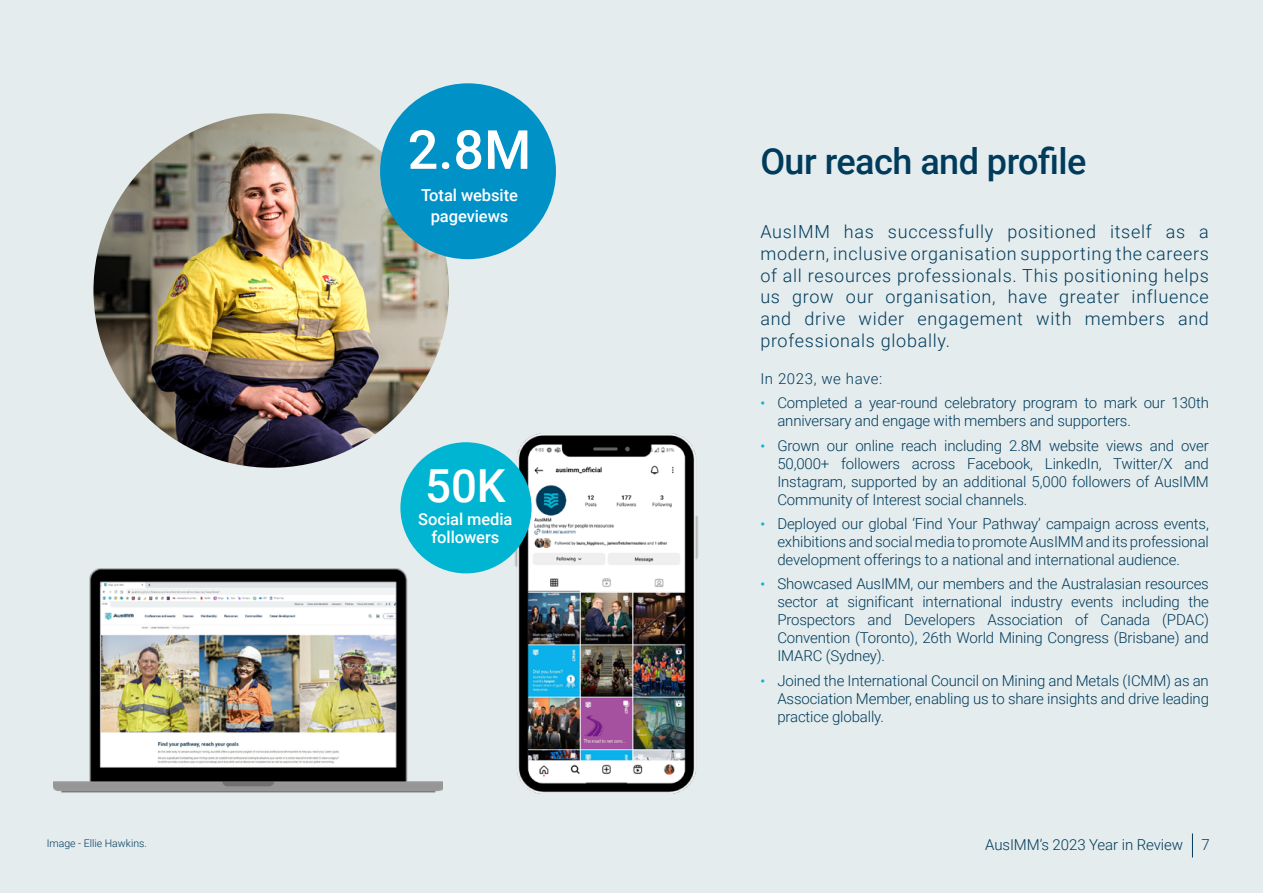
<style>
.page{position:relative;width:1263px;height:893px;background:#e4eced}
.page>*{position:absolute;margin:0;border:0;box-sizing:border-box;transform-origin:0 0}
.t1{font:500 54px "Roboto";color:#fff}
.t2{font:500 45.6px "Roboto";color:#fff}
.t3{font:500 36px "Roboto";letter-spacing:-.015em;color:#003b5c}
.t4{font:300 18px/21.8px "Roboto";letter-spacing:.04em;color:#003b5c;text-align:justify}
.t5{font:500 16.5px/20.9px "Roboto";letter-spacing:-.005em;color:#fff;text-align:center}
.t6{font:300 15px/18px "Roboto";letter-spacing:-.01em;color:#003b5c;text-align:justify}
.t7{font:300 15px "Roboto";letter-spacing:.04em;color:#003b5c}
.t8{font:300 10.5px "Roboto";color:#003a5d}
.s1{font-weight:500;font-size:13.5px;color:#00b5d1}
.s2{color:#003a5d}
</style>
<div class="page">
<svg style="left:1192px;top:833px;width:1px;height:24px"></svg>
<img style="left:93px;top:113px;width:356px;height:355px">
<div style="left:380px;top:83px;width:176px;height:176px;background:#0091c6;border-radius:50%"></div>
<img style="left:53px;top:541px;width:390px;height:252px">
<img style="left:463px;top:433px;width:235px;height:361px">
<div style="left:400px;top:442px;width:132px;height:131px;background:#00b5d1;border-radius:50%"></div>
<p class="t8" style="left:47px;top:836px;width:102px">Image - Ellie Hawkins.</p>
<h1 class="t1" style="left:408px;top:112px;width:125px">2.8M</h1>
<p class="t5" style="left:421px;top:185px;width:98px">Total website pageviews</p>
<h2 class="t2" style="left:425px;top:454px;width:82px">50K</h2>
<p class="t5" style="left:418px;top:509px;width:96px;line-height:18px">Social media followers</p>
<h3 class="t3" style="left:760px;top:136px;width:328px">Our reach and profile</h3>
<p class="t4" style="left:760px;top:220px;width:450px">AusIMM has successfully positioned itself as a modern, inclusive organisation supporting the careers of all resources professionals. This positioning helps us grow our organisation, have greater influence and drive wider engagement with members and professionals globally.</p>
<p class="t7" style="left:760px;top:368px;width:124px">In 2023, we have:</p>
<p class="t6" style="left:777px;top:393px;width:433px;text-indent:-17px"><span class="s1">•</span> Completed a year-round celebratory program to mark our 130th anniversary and engage with members and supporters.</p>
<p class="t6" style="left:777px;top:436px;width:433px;text-indent:-17px"><span class="s1">•</span> Grown our online reach including 2.8M website views and over 50,000+ followers across Facebook, LinkedIn, Twitter/X and Instagram, supported by an additional 5,000 followers of AusIMM Community of Interest social channels.</p>
<p class="t6" style="left:777px;top:514px;width:433px;text-indent:-17px"><span class="s1">•</span> Deployed our global ‘Find Your Pathway’ campaign across events, exhibitions and social media to promote AusIMM and its professional development offerings to a national and international audience.</p>
<p class="t6" style="left:777px;top:575px;width:433px;text-indent:-17px"><span class="s1">•</span> Showcased AusIMM, our members and the Australasian resources sector at significant international industry events including the Prospectors and Developers Association of Canada (PDAC)<br>Convention (Toronto), 26th World Mining Congress (Brisbane) and IMARC (Sydney).</p>
<p class="t6" style="left:777px;top:671px;width:433px;text-indent:-17px"><span class="s1">•</span> Joined the International Council on Mining and Metals (ICMM) as an Association Member, enabling us to share insights and drive leading practice globally.</p>
<p class="t6" style="left:985px;top:835px;width:226px">AusIMM’s 2023 Year in Review <span class="s2">7</span></p>
</div>
